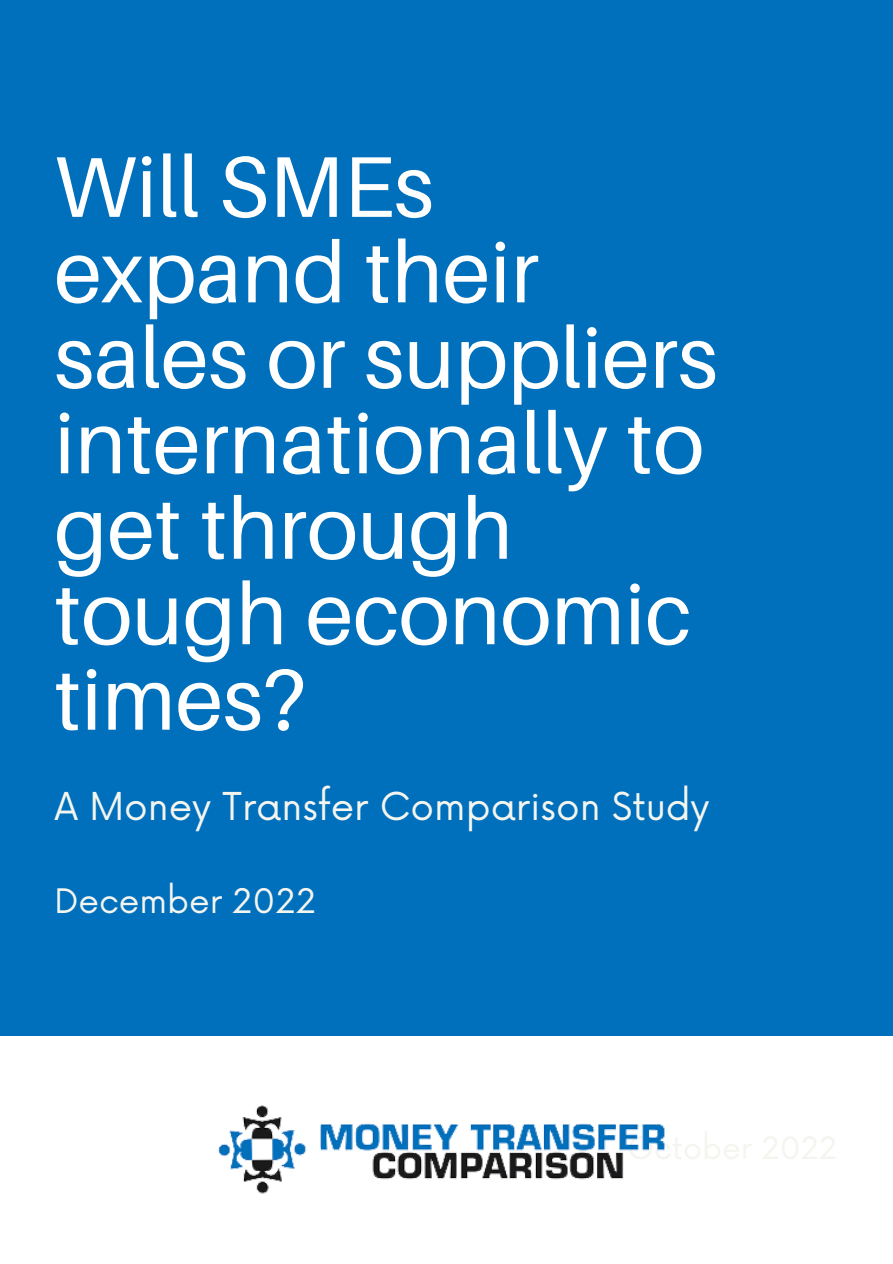
<style>
.page{position:relative;width:893px;height:1264px;background:#fff}
.page>*{position:absolute;margin:0;border:0;box-sizing:border-box;transform-origin:0 0}
.t1{font:86.25px/85.5px "Aileron";color:#fff}
.t2{font:37.35px "Now";color:#f5f5ef}
.t3{font:32.85px "Now";color:#f5f5ef}
</style>
<div class="page">
<div style="left:0;top:0;width:892px;height:1036px;background:#0070bc"></div>
<img style="left:218px;top:1105px;width:447px;height:89px">
<p class="t1" style="left:54px;top:142px;width:664px">Will SMEs expand their sales or suppliers internationally to get through tough economic times?</p>
<p class="t2" style="left:54px;top:785px;width:656px">A Money Transfer Comparison Study</p>
<p class="t3" style="left:54px;top:883px;width:263px">December 2022</p>
</div>
